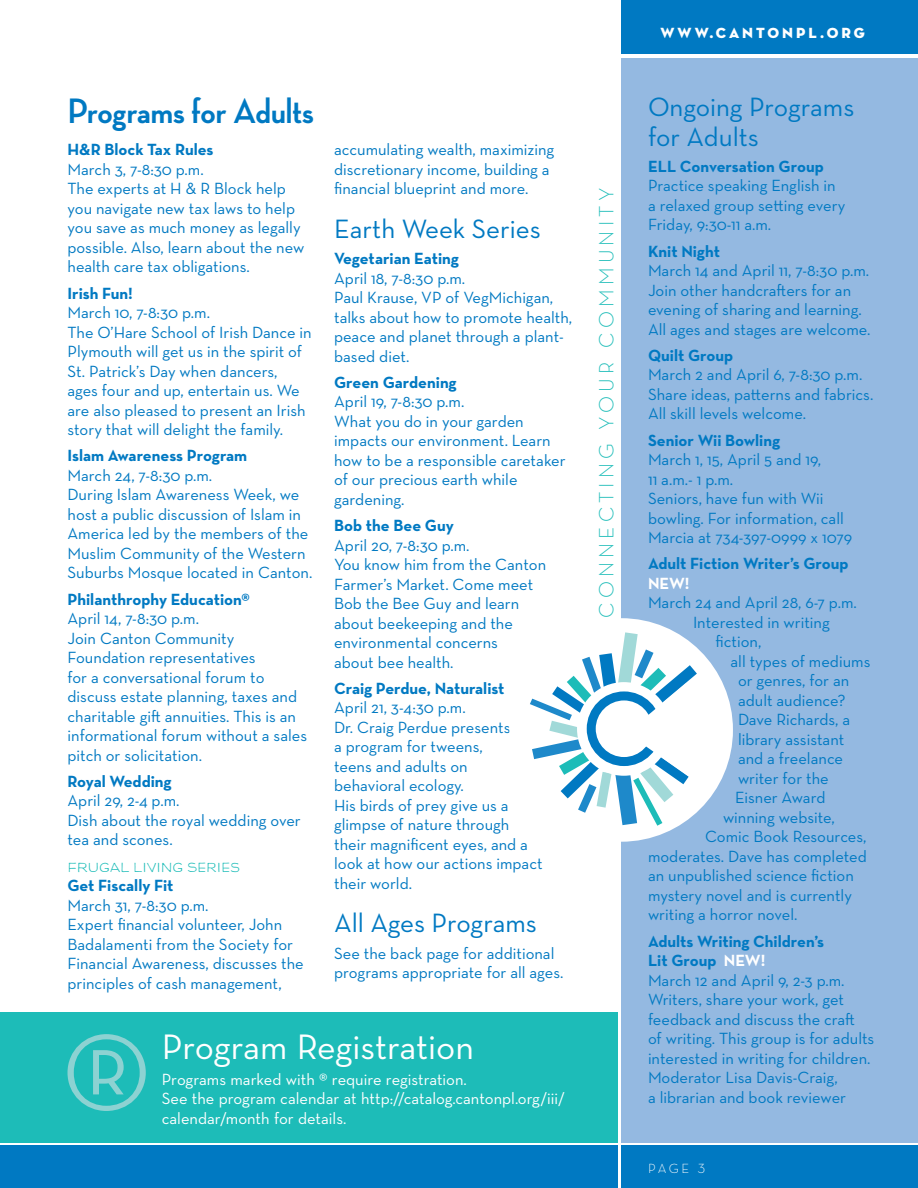
<style>
.page{position:relative;width:918px;height:1188px;background:#fff}
.page>*{position:absolute;margin:0;border:0;box-sizing:border-box;transform-origin:0 0}
.Headline_White{font:36px "Neutraface Text";letter-spacing:-.005em;color:#fff}
.Headline{font:700 36px "Neutraface Display";color:#0079c2}
.Subhead{font:27px/30px "Neutraface Text";color:#0079c2}
.t1{font:300 21px "Neutraface Text";letter-spacing:.2em;color:#1dbcb8}
.Body{font:16.5px/19.5px "Neutraface Text";color:#0079c2}
.Class_Title{font:700 16.5px/19.5px "Neutraface Text";color:#0079c2}
.Body_White{font:16.5px/19.5px "Neutraface Text";color:#fff}
.t2{font:15px "Neutraface Display Titling";letter-spacing:.2em;color:#fff}
.Subhead_Subhead{font:13.5px "Neutraface Display Drafting Alt";color:#1dbcb8}
.t3{font:300 13.5px "Neutraface Text";color:#fff}
.s1{color:#fff}
</style>
<div class="page">
<div style="left:621px;top:1146px;width:297px;height:42px;background:#0079c2"></div>
<div style="left:0;top:1146px;width:618px;height:42px;background:#0079c2"></div>
<div style="left:0;top:1012px;width:618px;height:131px;background:#1dbcb8"></div>
<div style="left:621px;top:58px;width:297px;height:1085px;background:#94b9e1"></div>
<div style="left:509px;top:618px;width:224px;height:224px;background:#fff;border-radius:50%"></div>
<svg style="left:530px;top:632px;width:194px;height:194px"></svg>
<div style="left:621px;top:0;width:297px;height:54px;background:#0079c2"></div>
<svg style="left:68px;top:1034px;width:78px;height:77px"></svg>
<p class="Headline" style="left:68px;top:90px;width:248px">Programs for Adults</p>
<p class="Class_Title" style="left:68px;top:140px;width:148px">H&amp;R Block Tax Rules</p>
<p class="Body" style="left:68px;top:159px;width:138px">March 3, 7-8:30 p.m.</p>
<p class="Body" style="left:68px;top:179px;width:238px">The experts at H &amp; R Block help you navigate new tax laws to help you save as much money as legally possible. Also, learn about the new health care tax obligations.</p>
<p class="Class_Title" style="left:68px;top:283px;width:67px">Irish Fun!</p>
<p class="Body" style="left:68px;top:303px;width:144px">March 10, 7-8:30 p.m.</p>
<p class="Body" style="left:68px;top:322px;width:246px">The O’Hare School of Irish Dance in Plymouth will get us in the spirit of St. Patrick’s Day when dancers, ages four and up, entertain us. We are also pleased to present an Irish story that will delight the family.</p>
<p class="Class_Title" style="left:68px;top:446px;width:181px">Islam Awareness Program</p>
<p class="Body" style="left:68px;top:465px;width:146px">March 24, 7-8:30 p.m.</p>
<p class="Body" style="left:68px;top:485px;width:246px">During Islam Awareness Week, we host a public discussion of Islam in America led by the members of the Muslim Community of the Western Suburbs Mosque located in Canton.</p>
<p class="Class_Title" style="left:68px;top:589px;width:184px">Philanthrophy Education®</p>
<p class="Body" style="left:68px;top:609px;width:133px">April 14, 7-8:30 p.m.</p>
<p class="Body" style="left:68px;top:628px;width:241px">Join Canton Community<br>Foundation representatives<br>for a conversational forum to discuss estate planning, taxes and charitable gift annuities. This is an informational forum without a sales pitch or solicitation.</p>
<p class="Class_Title" style="left:68px;top:771px;width:106px">Royal Wedding</p>
<p class="Body" style="left:68px;top:791px;width:114px">April 29, 2-4 p.m.</p>
<p class="Body" style="left:68px;top:810px;width:235px">Dish about the royal wedding over tea and scones.</p>
<p class="Subhead_Subhead" style="left:68px;top:859px;width:174px">FRUGAL LIVING SERIES</p>
<p class="Class_Title" style="left:68px;top:876px;width:108px">Get Fiscally Fit</p>
<p class="Body" style="left:68px;top:895px;width:143px">March 31, 7-8:30 p.m.</p>
<p class="Body" style="left:68px;top:915px;width:238px">Expert financial volunteer, John Badalamenti from the Society for Financial Awareness, discusses the principles of cash management,</p>
<p class="Body" style="left:334px;top:140px;width:222px">accumulating wealth, maximizing discretionary income, building a financial blueprint and more.</p>
<p class="Subhead" style="left:334px;top:213px;width:208px">Earth Week Series</p>
<p class="Class_Title" style="left:334px;top:249px;width:126px">Vegetarian Eating</p>
<p class="Body" style="left:334px;top:268px;width:133px">April 18, 7-8:30 p.m.</p>
<p class="Body" style="left:334px;top:288px;width:240px">Paul Krause, VP of VegMichigan, talks about how to promote health, peace and planet through a plant&shy;based diet.</p>
<p class="Class_Title" style="left:334px;top:372px;width:124px">Green Gardening</p>
<p class="Body" style="left:334px;top:392px;width:132px">April 19, 7-8:30 p.m.</p>
<p class="Body" style="left:334px;top:411px;width:233px">What you do in your garden impacts our environment. Learn how to be a responsible caretaker of our precious earth while gardening.</p>
<p class="Class_Title" style="left:334px;top:516px;width:121px">Bob the Bee Guy</p>
<p class="Body" style="left:334px;top:535px;width:137px">April 20, 7-8:30 p.m.</p>
<p class="Body" style="left:334px;top:555px;width:214px">You know him from the Canton<br>Farmer’s Market. Come meet<br>Bob the Bee Guy and learn about beekeeping and the environmental concerns<br>about bee health.</p>
<p class="Class_Title" style="left:334px;top:678px;width:172px">Craig Perdue, Naturalist</p>
<p class="Body" style="left:334px;top:698px;width:133px">April 21, 3-4:30 p.m.</p>
<p class="Body" style="left:334px;top:717px;width:210px">Dr. Craig Perdue presents<br>a program for tweens,<br>teens and adults on behavioral ecology.<br>His birds of prey give us a glimpse of nature through their magnificent eyes, and a look at how our actions impact their world.</p>
<p class="Subhead" style="left:334px;top:908px;width:204px">All Ages Programs</p>
<p class="Body" style="left:334px;top:943px;width:231px">See the back page for additional programs appropriate for all ages.</p>
<p class="Headline_White" style="left:162px;top:1024px;width:314px">Program Registration</p>
<p class="Body_White" style="left:162px;top:1069px;width:405px">Programs marked with ® require registration.<br>See the program calendar at http://catalog.cantonpl.org/iii/ calendar/month for details.</p>
<p class="t1" style="left:593px;top:618px;width:432px;rotate:-90deg">CONNECTING YOUR COMMUNITY</p>
<p class="t2" style="left:660px;top:23px;width:206px">WWW.CANTONPL.ORG</p>
<p class="Subhead" style="left:648px;top:91px;width:208px">Ongoing Programs for Adults</p>
<p class="Class_Title" style="left:648px;top:156px;width:177px">ELL Conversation Group</p>
<p class="Body" style="left:648px;top:176px;width:199px">Practice speaking English in a relaxed group setting every<br>Friday, 9:30-11 a.m.</p>
<p class="Class_Title" style="left:648px;top:241px;width:74px">Knit Night</p>
<p class="Body" style="left:648px;top:260px;width:223px">March 14 and April 11, 7-8:30 p.m.</p>
<p class="Body" style="left:648px;top:280px;width:224px">Join other handcrafters for an evening of sharing and learning.<br>All ages and stages are welcome.</p>
<p class="Class_Title" style="left:648px;top:345px;width:87px">Quilt Group</p>
<p class="Body" style="left:648px;top:365px;width:216px">March 2 and April 6, 7-8:30 p.m.</p>
<p class="Body" style="left:648px;top:384px;width:227px">Share ideas, patterns and fabrics.<br>All skill levels welcome.</p>
<p class="Class_Title" style="left:648px;top:430px;width:134px">Senior Wii Bowling</p>
<p class="Body" style="left:648px;top:449px;width:175px">March 1, 15, April 5 and 19,<br>11 a.m.- 1 p.m.</p>
<p class="Body" style="left:648px;top:488px;width:206px">Seniors, have fun with Wii bowling. For information, call<br>Marcia at 734-397-0999 x 1079</p>
<p class="Class_Title" style="left:648px;top:554px;width:202px">Adult Fiction Writer’s Group<br><span class="s1">NEW!</span></p>
<p class="Body" style="left:648px;top:593px;width:210px">March 24 and April 28, 6-7 p.m.</p>
<p class="Body" style="left:693px;top:612px;width:138px">Interested in writing</p>
<p class="Body" style="left:716px;top:632px;width:47px">fiction,</p>
<p class="Body" style="left:730px;top:651px;width:141px">all types of mediums</p>
<p class="Body" style="left:738px;top:671px;width:113px">or genres, for an</p>
<p class="Body" style="left:738px;top:690px;width:109px">adult audience?</p>
<p class="Body" style="left:738px;top:710px;width:114px">Dave Richards, a</p>
<p class="Body" style="left:738px;top:729px;width:108px">library assistant</p>
<p class="Body" style="left:738px;top:749px;width:107px">and a freelance</p>
<p class="Body" style="left:738px;top:768px;width:92px">writer for the</p>
<p class="Body" style="left:735px;top:788px;width:92px">Eisner Award</p>
<p class="Body" style="left:723px;top:807px;width:113px">winning website,</p>
<p class="Body" style="left:705px;top:827px;width:163px">Comic Book Resources,</p>
<p class="Body" style="left:648px;top:846px;width:220px">moderates. Dave has completed</p>
<p class="Body" style="left:648px;top:866px;width:207px">an unpublished science fiction</p>
<p class="Body" style="left:648px;top:885px;width:205px">mystery novel and is currently</p>
<p class="Body" style="left:648px;top:905px;width:151px">writing a horror novel.</p>
<p class="Class_Title" style="left:648px;top:931px;width:178px">Adults Writing Children’s<br>Lit Group <span class="s1">NEW!</span></p>
<p class="Body" style="left:648px;top:970px;width:198px">March 12 and April 9, 2-3 p.m.</p>
<p class="Body" style="left:648px;top:989px;width:228px">Writers, share your work, get feedback and discuss the craft<br>of writing. This group is for adults interested in writing for children.<br>Moderator Lisa Davis-Craig,<br>a librarian and book reviewer</p>
<p class="t3" style="left:648px;top:1160px;width:59px">PAGE 3</p>
</div>
